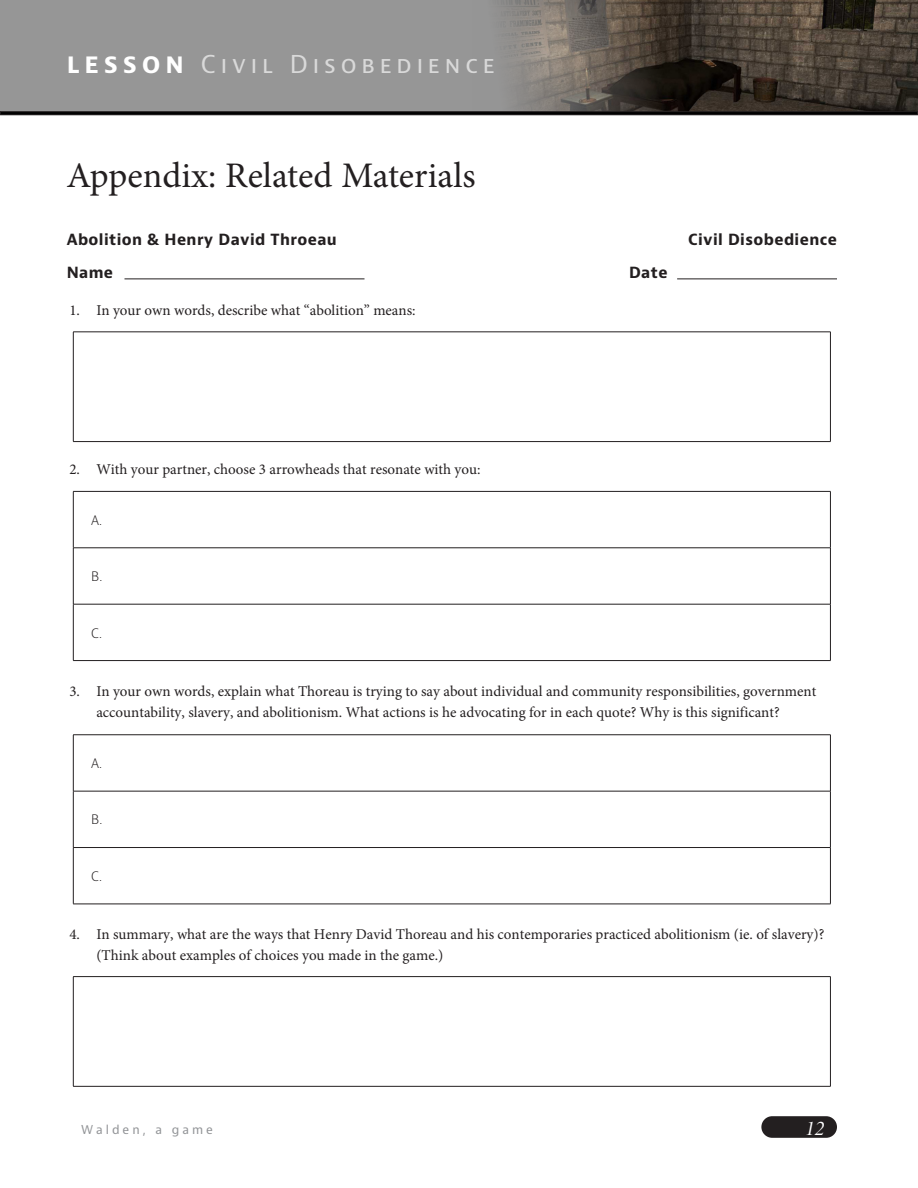
<style>
.page{position:relative;width:918px;height:1188px;background:#fff}
.page>*{position:absolute;margin:0;border:0;box-sizing:border-box;transform-origin:0 0}
.Headlines{font:36px "Minion Pro";color:#231f20}
.t1{font:24px "Bernino Sans";letter-spacing:.2em;color:#d9d9d9}
.t2{font:21px "Minion Pro It Disp";color:#fff}
.t3{font:15px/21px "Minion Pro";color:#231f20}
.Sub_Heads{font:700 15px "Bernino Sans";letter-spacing:.025em;color:#231f20}
.box_headline_meta_bo{font:300 12.75px "Bernino Sans";color:#231f20}
.t4{font:12px "Bernino Sans";letter-spacing:.25em;color:#939598}
.s1{font-weight:700;color:#fff}
</style>
<div class="page">
<div style="left:761px;top:1116px;width:76px;height:22px;background:#231f20;border-radius:11px"></div>
<div style="left:0;top:0;width:918px;height:111px;background:#969696"></div>
<img style="left:497px;top:0;width:421px;height:111px">
<div style="left:0;top:111px;width:918px;height:4px;border:1px solid #231f20"></div>
<hr style="left:124px;top:279px;width:241px;height:1px;background:#231f20">
<hr style="left:677px;top:279px;width:160px;height:1px;background:#231f20">
<svg style="left:74px;top:492px;width:756px;height:168px"></svg>
<hr style="left:73px;top:491px;width:758px;height:1px;background:#231f20">
<hr style="left:73px;top:492px;width:1px;height:56px;background:#231f20">
<hr style="left:830px;top:492px;width:1px;height:56px;background:#231f20">
<hr style="left:73px;top:548px;width:758px;height:1px;background:#231f20">
<hr style="left:73px;top:548px;width:1px;height:56px;background:#231f20">
<hr style="left:830px;top:548px;width:1px;height:56px;background:#231f20">
<hr style="left:73px;top:604px;width:758px;height:1px;background:#231f20">
<hr style="left:73px;top:604px;width:1px;height:56px;background:#231f20">
<hr style="left:830px;top:604px;width:1px;height:56px;background:#231f20">
<hr style="left:73px;top:660px;width:758px;height:1px;background:#231f20">
<hr style="left:73px;top:332px;width:758px;height:1px;background:#231f20">
<hr style="left:73px;top:332px;width:1px;height:109px;background:#231f20">
<hr style="left:830px;top:332px;width:1px;height:109px;background:#231f20">
<hr style="left:73px;top:441px;width:758px;height:1px;background:#231f20">
<hr style="left:73px;top:976px;width:758px;height:1px;background:#231f20">
<hr style="left:73px;top:977px;width:1px;height:109px;background:#231f20">
<hr style="left:830px;top:977px;width:1px;height:109px;background:#231f20">
<hr style="left:73px;top:1086px;width:758px;height:1px;background:#231f20">
<svg style="left:74px;top:735px;width:756px;height:169px"></svg>
<hr style="left:73px;top:734px;width:758px;height:1px;background:#231f20">
<hr style="left:73px;top:735px;width:1px;height:56px;background:#231f20">
<hr style="left:830px;top:735px;width:1px;height:56px;background:#231f20">
<hr style="left:73px;top:791px;width:758px;height:1px;background:#231f20">
<hr style="left:73px;top:791px;width:1px;height:56px;background:#231f20">
<hr style="left:830px;top:791px;width:1px;height:56px;background:#231f20">
<hr style="left:73px;top:847px;width:758px;height:1px;background:#231f20">
<hr style="left:73px;top:848px;width:1px;height:56px;background:#231f20">
<hr style="left:830px;top:848px;width:1px;height:56px;background:#231f20">
<hr style="left:73px;top:904px;width:758px;height:1px;background:#231f20">
<p class="t1" style="left:67px;top:49px;width:351px"><span class="s1">LESSON</span> Self-Reliance</p>
<p class="t1" style="left:201px;top:49px;width:296px">Civil Disobedience</p>
<p class="Headlines" style="left:67px;top:151px;width:411px">Appendix: Related Materials</p>
<p class="Sub_Heads" style="left:67px;top:230px;width:272px">Abolition &amp; Henry David Throeau</p>
<p class="Sub_Heads" style="left:67px;top:263px;width:48px">Name</p>
<p class="t3" style="left:69px;top:300px;width:348px">1. In your own words, describe what “abolition” means:</p>
<p class="t3" style="left:69px;top:459px;width:413px">2. With your partner, choose 3 arrowheads that resonate with you:</p>
<p class="box_headline_meta_bo" style="left:91px;top:512px;width:12px">A.</p>
<p class="box_headline_meta_bo" style="left:91px;top:568px;width:12px">B.</p>
<p class="box_headline_meta_bo" style="left:91px;top:624px;width:12px">C.</p>
<p class="Sub_Heads" style="left:629px;top:263px;width:40px">Date</p>
<p class="Sub_Heads" style="left:688px;top:230px;width:150px">Civil Disobedience</p>
<p class="t3" style="left:96px;top:681px;width:722px;text-indent:-27px">3. In your own words, explain what Thoreau is trying to say about individual and community responsibilities, government accountability, slavery, and abolitionism. What actions is he advocating for in each quote? Why is this significant?</p>
<p class="box_headline_meta_bo" style="left:91px;top:755px;width:12px">A.</p>
<p class="box_headline_meta_bo" style="left:91px;top:811px;width:12px">B.</p>
<p class="box_headline_meta_bo" style="left:91px;top:868px;width:12px">C.</p>
<p class="t3" style="left:96px;top:924px;width:729px;text-indent:-27px">4. In summary, what are the ways that Henry David Thoreau and his contemporaries practiced abolitionism (ie. of slavery)? (Think about examples of choices you made in the game.)</p>
<p class="t4" style="left:81px;top:1122px;width:134px">Walden, a game</p>
<h3 class="t2" style="left:805px;top:1115px;width:21px">12</h3>
</div>
